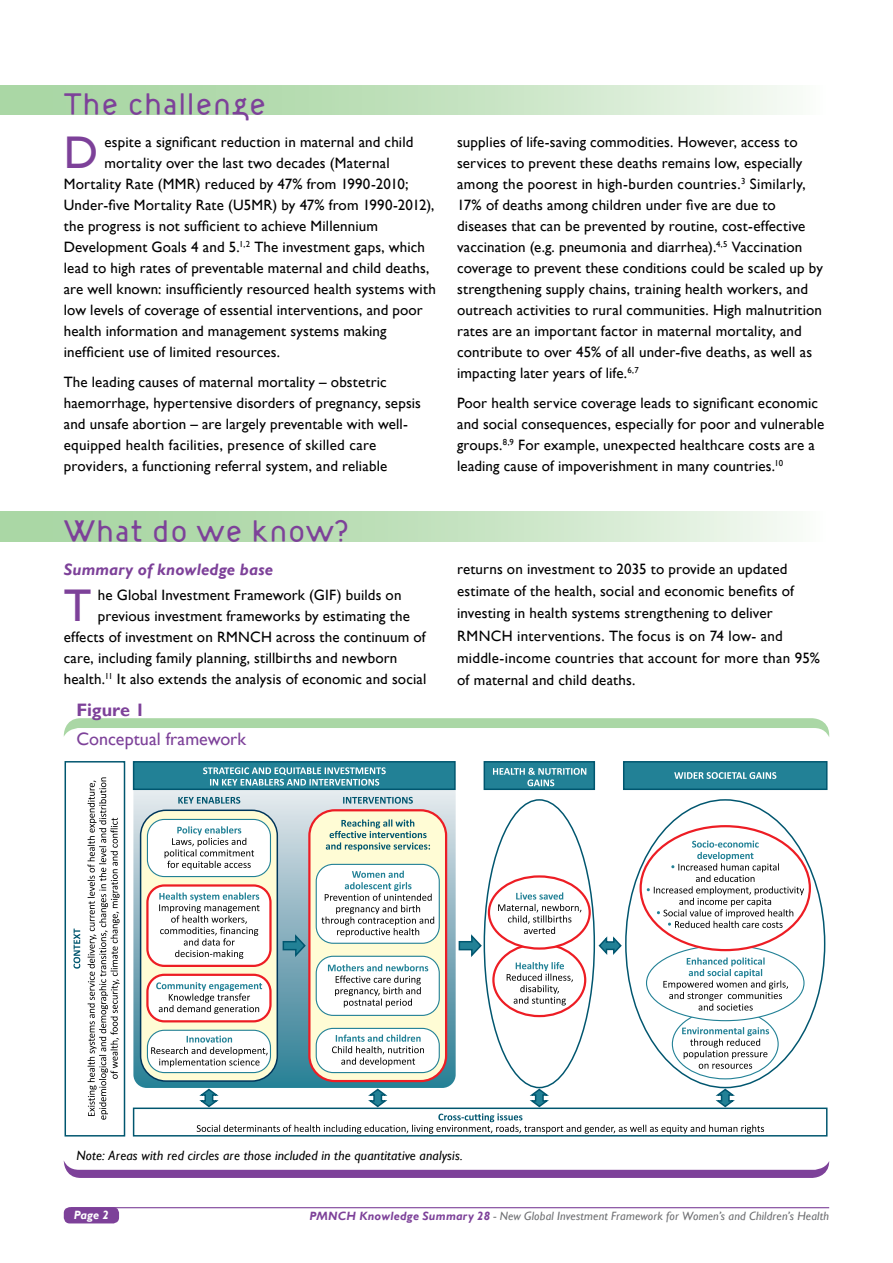
<style>
.page{position:relative;width:893px;height:1263px;background:#fff}
.page>*{position:absolute;margin:0;border:0;box-sizing:border-box;transform-origin:0 0}
.t1{font:45.75px "Gill Sans";color:#7d4199}
.t2{font:300 33px "Target";letter-spacing:.005em;color:#7d4199}
.t3{font:18px "Gill Sans";color:#7d4199}
.t4{font:700 18px "Gill Sans";color:#7d4199}
.t5{font:italic 700 16.5px "Gill Sans";letter-spacing:.01em;color:#7d4199}
.t6{font:15px/21px "Gill Sans";letter-spacing:.01em;color:#000}
.t7{font:italic 13.5px "Gill Sans";letter-spacing:.015em;color:#000}
.t8{font:italic 12px "Gill Sans";letter-spacing:.015em;color:#6d6e71}
.t9{font:italic 700 12px "Gill Sans";color:#fff}
.s1{font-weight:700;color:#7d4199}
</style>
<div class="page">
<div style="left:64px;top:1207px;width:55px;height:16px;background:#7d4199;border-radius:6px"></div>
<hr style="left:71px;top:1207px;width:758px;height:1px;background:#7d4199">
<div style="left:0;top:512px;width:829px;height:29px;background:linear-gradient(to right,#9dd097,#f0f7ee)"></div>
<div style="left:0;top:85px;width:829px;height:30px;background:linear-gradient(to right,#9dd097,#f0f7ee)"></div>
<svg style="left:64px;top:718px;width:765px;height:19px"></svg>
<svg style="left:64px;top:1161px;width:765px;height:17px"></svg>
<div style="left:133px;top:1107px;width:694px;height:29px;border:1px solid #00566f"></div>
<div style="left:65px;top:761px;width:60px;height:375px;background:#fff;border:1px solid #00566f"></div>
<svg style="left:73px;top:928px;width:7px;height:41px"></svg>
<svg style="left:88px;top:777px;width:31px;height:343px"></svg>
<svg style="left:133px;top:790px;width:323px;height:298px;background:#95b9c5"></svg>
<div style="left:309px;top:810px;width:137px;height:271px;background:#fffcd5;border-radius:25px"></div>
<div style="left:308px;top:809px;width:139px;height:273px;border:2px solid #ed1d24;border-radius:25px"></div>
<div style="left:141px;top:810px;width:136px;height:271px;background:#fffcd5;border-radius:25px"></div>
<div style="left:140px;top:809px;width:138px;height:273px;border:1px solid #00365b;border-radius:25px"></div>
<div style="left:484px;top:761px;width:111px;height:29px;background:#228196;border:1px solid #00566f"></div>
<svg style="left:493px;top:768px;width:93px;height:18px"></svg>
<div style="left:623px;top:761px;width:204px;height:29px;background:#228196;border:1px solid #00566f"></div>
<svg style="left:674px;top:772px;width:102px;height:7px"></svg>
<div style="left:133px;top:761px;width:323px;height:29px;background:#228196;border:1px solid #00566f"></div>
<svg style="left:203px;top:767px;width:183px;height:19px"></svg>
<svg style="left:178px;top:797px;width:62px;height:7px"></svg>
<svg style="left:343px;top:797px;width:70px;height:7px"></svg>
<svg style="left:458px;top:934px;width:24px;height:23px"></svg>
<svg style="left:282px;top:932px;width:25px;height:27px"></svg>
<svg style="left:197px;top:1087px;width:567px;height:47px"></svg>
<svg style="left:326px;top:819px;width:104px;height:32px"></svg>
<div style="left:147px;top:819px;width:123px;height:57px;background:#fff;border-radius:17px"></div>
<div style="left:147px;top:819px;width:124px;height:58px;border:1px solid #228196;border-radius:17px"></div>
<svg style="left:165px;top:826px;width:89px;height:44px"></svg>
<div style="left:147px;top:1030px;width:123px;height:42px;background:#fff;border-radius:17px"></div>
<div style="left:147px;top:1030px;width:124px;height:43px;border:1px solid #228196;border-radius:17px"></div>
<svg style="left:151px;top:1035px;width:117px;height:32px"></svg>
<div style="left:316px;top:864px;width:123px;height:79px;background:#fff;border-radius:17px"></div>
<div style="left:316px;top:864px;width:124px;height:80px;border:1px solid #228196;border-radius:17px"></div>
<svg style="left:321px;top:871px;width:113px;height:66px"></svg>
<div style="left:316px;top:956px;width:123px;height:59px;background:#fff;border-radius:17px"></div>
<div style="left:316px;top:956px;width:124px;height:60px;border:1px solid #228196;border-radius:17px"></div>
<svg style="left:328px;top:964px;width:100px;height:43px"></svg>
<div style="left:316px;top:1028px;width:123px;height:44px;background:#fff;border-radius:17px"></div>
<div style="left:316px;top:1028px;width:124px;height:45px;border:1px solid #228196;border-radius:17px"></div>
<svg style="left:332px;top:1034px;width:92px;height:32px"></svg>
<svg style="left:483px;top:799px;width:343px;height:290px"></svg>
<svg style="left:663px;top:957px;width:125px;height:53px"></svg>
<svg style="left:682px;top:1027px;width:87px;height:42px"></svg>
<div style="left:641px;top:826px;width:169px;height:124px;background:#fff;border-radius:50%"></div>
<svg style="left:647px;top:840px;width:157px;height:88px"></svg>
<svg style="left:507px;top:962px;width:66px;height:43px"></svg>
<div style="left:492px;top:943px;width:94px;height:74px;border:2px solid #ed1d24;border-radius:50%"></div>
<div style="left:489px;top:876px;width:101px;height:72px;background:#fff;border-radius:50%"></div>
<div style="left:488px;top:875px;width:103px;height:75px;border:2px solid #ed1d24;border-radius:50%"></div>
<svg style="left:498px;top:892px;width:83px;height:42px"></svg>
<div style="left:147px;top:975px;width:123px;height:46px;background:#fff;border-radius:17px"></div>
<div style="left:146px;top:974px;width:126px;height:48px;border:2px solid #ed1d24;border-radius:17px"></div>
<svg style="left:156px;top:982px;width:106px;height:32px"></svg>
<div style="left:147px;top:885px;width:123px;height:81px;background:#fff;border-radius:17px"></div>
<div style="left:146px;top:884px;width:126px;height:83px;border:2px solid #ed1d24;border-radius:17px"></div>
<svg style="left:159px;top:892px;width:101px;height:67px"></svg>
<h2 class="t2" style="left:64px;top:84px;width:204px">The challenge</h2>
<h1 class="t1" style="left:64px;top:126px;width:36px">D</h1>
<p class="t6" style="left:104px;top:132px;width:310px">espite a significant reduction in maternal and child</p>
<p class="t6" style="left:104px;top:153px;width:287px">mortality over the last two decades (Maternal</p>
<p class="t6" style="left:64px;top:174px;width:346px">Mortality Rate (MMR) reduced by 47% from 1990-2010;</p>
<p class="t6" style="left:64px;top:195px;width:372px">Under-five Mortality Rate (U5MR) by 47% from 1990-2012),</p>
<p class="t6" style="left:64px;top:216px;width:316px">the progress is not sufficient to achieve Millennium</p>
<p class="t6" style="left:64px;top:237px;width:363px">Development Goals 4 and 5.<sup>1,2</sup> The investment gaps, which</p>
<p class="t6" style="left:64px;top:258px;width:367px">lead to high rates of preventable maternal and child deaths,</p>
<p class="t6" style="left:64px;top:279px;width:374px">are well known: insufficiently resourced health systems with</p>
<p class="t6" style="left:64px;top:300px;width:361px">low levels of coverage of essential interventions, and poor</p>
<p class="t6" style="left:64px;top:321px;width:324px">health information and management systems making</p>
<p class="t6" style="left:64px;top:342px;width:218px">inefficient use of limited resources.</p>
<p class="t6" style="left:64px;top:372px;width:359px">The leading causes of maternal mortality – obstetric haemorrhage, hypertensive disorders of pregnancy, sepsis and unsafe abortion – are largely preventable with well&shy;equipped health facilities, presence of skilled care providers, a functioning referral system, and reliable</p>
<h2 class="t2" style="left:64px;top:511px;width:286px">What do we know?</h2>
<p class="t5" style="left:64px;top:560px;width:211px">Summary of knowledge base</p>
<h1 class="t1" style="left:64px;top:579px;width:29px">T</h1>
<p class="t6" style="left:98px;top:585px;width:305px">he Global Investment Framework (GIF) builds on</p>
<p class="t6" style="left:98px;top:606px;width:314px">previous investment frameworks by estimating the</p>
<p class="t6" style="left:64px;top:627px;width:363px">effects of investment on RMNCH across the continuum of</p>
<p class="t6" style="left:64px;top:648px;width:335px">care, including family planning, stillbirths and newborn</p>
<p class="t6" style="left:64px;top:669px;width:364px">health.<sup>11</sup> It also extends the analysis of economic and social</p>
<p class="t4" style="left:77px;top:699px;width:70px">Figure 1</p>
<p class="t3" style="left:77px;top:728px;width:171px">Conceptual framework</p>
<p class="t6" style="left:457px;top:132px;width:367px">supplies of life-saving commodities. However, access to services to prevent these deaths remains low, especially among the poorest in high-burden countries.<sup>3</sup> Similarly, 17% of deaths among children under five are due to diseases that can be prevented by routine, cost-effective vaccination (e.g. pneumonia and diarrhea).<sup>4,5</sup> Vaccination coverage to prevent these conditions could be scaled up by strengthening supply chains, training health workers, and outreach activities to rural communities. High malnutrition rates are an important factor in maternal mortality, and contribute to over 45% of all under-five deaths, as well as impacting later years of life.<sup>6,7</sup></p>
<p class="t6" style="left:457px;top:393px;width:369px">Poor health service coverage leads to significant economic and social consequences, especially for poor and vulnerable groups.<sup>8,9</sup> For example, unexpected healthcare costs are a leading cause of impoverishment in many countries.<sup>10</sup></p>
<p class="t6" style="left:457px;top:558px;width:364px;line-height:22.2px">returns on investment to 2035 to provide an updated estimate of the health, social and economic benefits of investing in health systems strengthening to deliver RMNCH interventions. The focus is on 74 low- and middle-income countries that account for more than 95% of maternal and child deaths.</p>
<p class="t7" style="left:77px;top:1148px;width:388px">Note: Areas with red circles are those included in the quantitative analysis.</p>
<p class="t9" style="left:74px;top:1208px;width:36px">Page 2</p>
<p class="t8" style="left:309px;top:1209px;width:521px"><span class="s1">PMNCH Knowledge Summary 28</span> - New Global Investment Framework for Women’s and Children’s Health</p>
</div>
